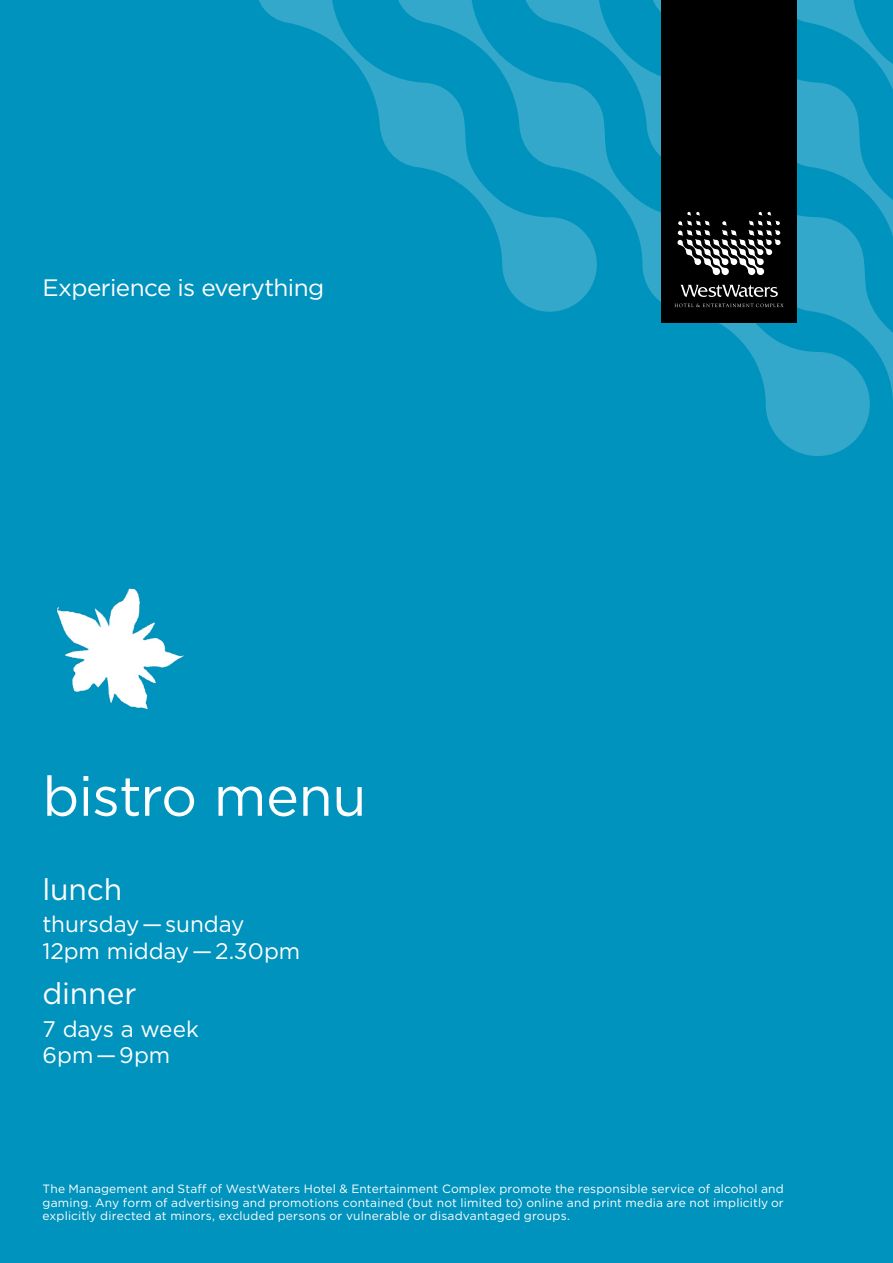
<style>
.page{position:relative;width:893px;height:1263px;background:#0093bd}
.page>*{position:absolute;margin:0;border:0;box-sizing:border-box;transform-origin:0 0}
.t1{font:55.5px "Gotham HTF";letter-spacing:-.01em;color:#fff}
.t2{font:30px "Gotham HTF";letter-spacing:-.005em;color:#fff}
.t3{font:23.7px "Gotham HTF";letter-spacing:-.025em;color:#fff}
.t4{font:22.5px/26.2px "Gotham HTF";letter-spacing:-.005em;color:#fff}
.t5{font:12px/13.5px "Gotham HTF";letter-spacing:.015em;color:#fff;text-align:justify}
</style>
<div class="page">
<svg style="left:259px;top:0;width:634px;height:456px"></svg>
<div style="left:661px;top:0;width:135px;height:323px;background:#000"></div>
<svg style="left:674px;top:285px;width:109px;height:22px"></svg>
<svg style="left:677px;top:212px;width:103px;height:63px"></svg>
<img style="left:56px;top:588px;width:128px;height:122px">
<h3 class="t3" style="left:43px;top:275px;width:283px">Experience is everything</h3>
<h1 class="t1" style="left:43px;top:765px;width:325px">bistro menu</h1>
<h2 class="t2" style="left:43px;top:872px;width:81px">lunch</h2>
<h3 class="t4" style="left:43px;top:911px;width:259px">thursday—sunday<br>12pm midday—2.30pm</h3>
<h2 class="t2" style="left:43px;top:977px;width:96px">dinner</h2>
<h3 class="t4" style="left:43px;top:1015px;width:158px">7 days a week<br>6pm—9pm</h3>
<p class="t5" style="left:43px;top:1182px;width:743px">The Management and Staff of WestWaters Hotel &amp; Entertainment Complex promote the responsible service of alcohol and gaming. Any form of advertising and promotions contained (but not limited to) online and print media are not implicitly or explicitly directed at minors, excluded persons or vulnerable or disadvantaged groups.</p>
</div>
